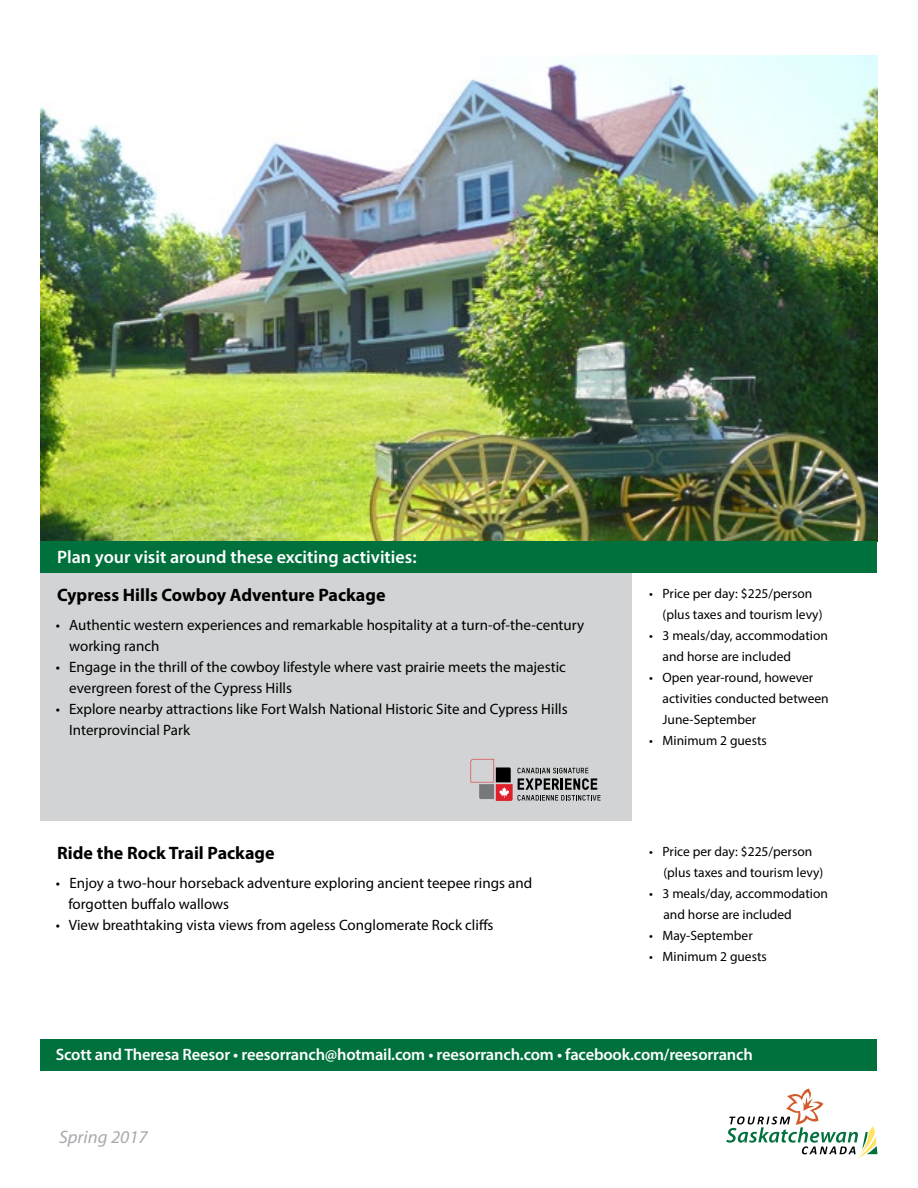
<style>
.page{position:relative;width:918px;height:1188px;background:#fff}
.page>*{position:absolute;margin:0;border:0;box-sizing:border-box;transform-origin:0 0}
.t1{font:700 18px "Myriad Pro";color:#000}
.t2{font:600 18px "Myriad Pro";color:#fff}
.t3{font:italic 18px "Myriad Pro";color:#a7a9ac;scale:1.04 1}
.t4{font:600 16.5px "Myriad Pro";letter-spacing:-.01em;color:#fff}
.t5{font:15px/21px "Myriad Pro";color:#000}
.t6{font:13.5px/21px "Myriad Pro";color:#000}
</style>
<div class="page">
<div style="left:40px;top:1039px;width:838px;height:32px;background:#00703c"></div>
<img style="left:40px;top:55px;width:838px;height:486px">
<div style="left:40px;top:572px;width:592px;height:249px;background:#d1d3d4"></div>
<div style="left:40px;top:541px;width:838px;height:31px;background:#00703c"></div>
<svg style="left:470px;top:758px;width:131px;height:43px"></svg>
<svg style="left:726px;top:1089px;width:151px;height:70px"></svg>
<p class="t2" style="left:57px;top:546px;width:361px">Plan your visit around these exciting activities:</p>
<p class="t1" style="left:57px;top:583px;width:330px">Cypress Hills Cowboy Adventure Package</p>
<p class="t5" style="left:69px;top:614px;width:516px;text-indent:-14px">• Authentic western experiences and remarkable hospitality at a turn-of-the-century working ranch</p>
<p class="t5" style="left:69px;top:656px;width:498px;text-indent:-14px">• Engage in the thrill of the cowboy lifestyle where vast prairie meets the majestic evergreen forest of the Cypress Hills</p>
<p class="t5" style="left:69px;top:698px;width:500px;text-indent:-14px">• Explore nearby attractions like Fort Walsh National Historic Site and Cypress Hills<br>Interprovincial Park</p>
<p class="t6" style="left:663px;top:583px;width:161px;text-indent:-14px">• Price per day: $225/person (plus taxes and tourism levy)</p>
<p class="t6" style="left:663px;top:625px;width:167px;text-indent:-14px">• 3 meals/day, accommodation and horse are included</p>
<p class="t6" style="left:663px;top:667px;width:168px;text-indent:-14px">• Open year-round, however activities conducted between<br>June-September</p>
<p class="t6" style="left:649px;top:730px;width:119px">• Minimum 2 guests</p>
<p class="t1" style="left:57px;top:841px;width:219px">Ride the Rock Trail Package</p>
<p class="t6" style="left:663px;top:841px;width:161px;text-indent:-14px">• Price per day: $225/person (plus taxes and tourism levy)</p>
<p class="t6" style="left:663px;top:883px;width:166px;text-indent:-14px">• 3 meals/day, accommodation and horse are included</p>
<p class="t6" style="left:649px;top:925px;width:105px">• May-September</p>
<p class="t6" style="left:649px;top:946px;width:119px">• Minimum 2 guests</p>
<p class="t5" style="left:68px;top:872px;width:465px;text-indent:-13px">• Enjoy a two-hour horseback adventure exploring ancient teepee rings and forgotten buffalo wallows</p>
<p class="t5" style="left:56px;top:914px;width:439px">• View breathtaking vista views from ageless Conglomerate Rock cliffs</p>
<p class="t4" style="left:56px;top:1044px;width:699px">Scott and Theresa Reesor • reesorranch@hotmail.com • reesorranch.com • facebook.com/reesorranch</p>
<p class="t3" style="left:59px;top:1126px;width:87px">Spring 2017</p>
</div>
